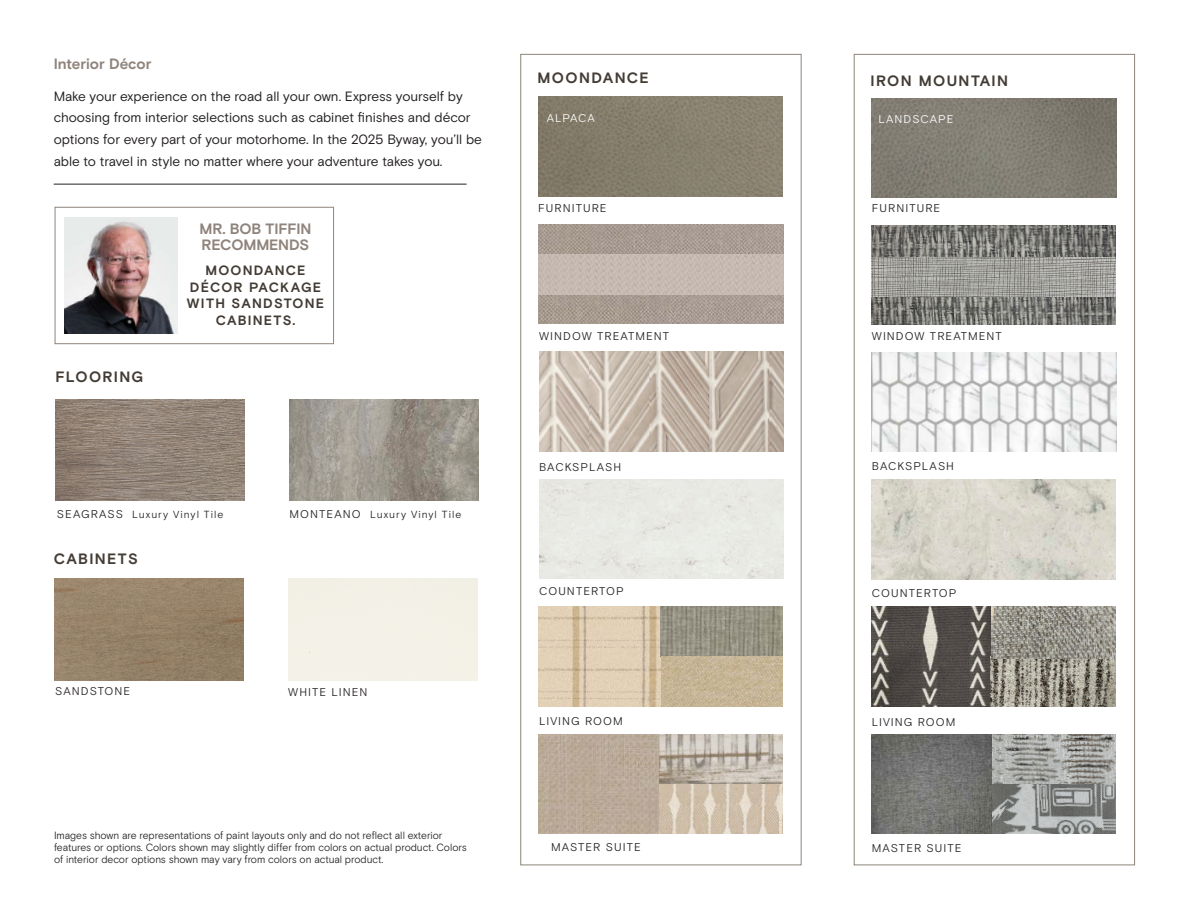
<style>
.page{position:relative;width:1188px;height:918px;background:#fff}
.page>*{position:absolute;margin:0;border:0;box-sizing:border-box;transform-origin:0 0}
.t1{font:700 15px "Basis Grotesque Pro";letter-spacing:.085em;color:#433c35}
.t2{font:700 15px/16.5px "Basis Grotesque Pro";letter-spacing:-.01em;color:#8f847c}
.t3{font:13.5px/21.8px "Basis Grotesque Pro";letter-spacing:-.01em;color:#231f20}
.t4{font:700 13.5px/16.5px "Basis Grotesque Pro";letter-spacing:.085em;color:#433c35;text-align:center}
.Decor-Label{font:11.25px "Basis Grotesque Pro Off White";letter-spacing:.09em;color:#231f20}
.t5{font:11.25px "Basis Grotesque Pro Off White";letter-spacing:.09em;color:#fff}
.t6{font:10.5px/12px "Basis Grotesque Pro Off White";letter-spacing:-.005em;color:#231f20}
.t7{font:10.35px "Basis Grotesque Pro Off White";letter-spacing:.1em;color:#231f20}
.s1{font-size:11.25px}
</style>
<div class="page">
<hr style="left:54px;top:184px;width:413px;height:1px;background:#231f20">
<img style="left:54px;top:579px;width:189px;height:101px">
<div style="left:854px;top:54px;width:281px;height:811px;background:#fff;border:1px solid #8c857c"></div>
<div style="left:520px;top:54px;width:282px;height:811px;background:#fff;border:1px solid #8c857c"></div>
<img style="left:872px;top:480px;width:244px;height:99px">
<div style="left:539px;top:479px;width:244px;height:100px;background:#e8e9e4"></div>
<img style="left:538px;top:734px;width:121px;height:100px">
<svg style="left:659px;top:784px;width:123px;height:50px;background:#d3c3b0"></svg>
<svg style="left:659px;top:734px;width:123px;height:50px;background:#bfb6ab"></svg>
<img style="left:538px;top:607px;width:123px;height:99px">
<svg style="left:661px;top:607px;width:121px;height:50px;background:#959282"></svg>
<svg style="left:661px;top:657px;width:121px;height:49px;background:#c5b495"></svg>
<img style="left:538px;top:224px;width:245px;height:100px">
<div style="left:538px;top:255px;width:245px;height:40px;background:#c7bab2"></div>
<img style="left:872px;top:225px;width:244px;height:100px">
<img style="left:872px;top:257px;width:244px;height:40px">
<img style="left:539px;top:352px;width:244px;height:99px">
<img style="left:538px;top:97px;width:244px;height:99px">
<img style="left:872px;top:353px;width:244px;height:99px">
<img style="left:872px;top:98px;width:244px;height:100px">
<div style="left:55px;top:207px;width:279px;height:137px;border:1px solid #8f847c"></div>
<img style="left:64px;top:218px;width:113px;height:115px">
<img style="left:872px;top:606px;width:119px;height:100px">
<img style="left:991px;top:658px;width:125px;height:48px">
<svg style="left:991px;top:606px;width:125px;height:52px;background:#97948b"></svg>
<img style="left:872px;top:734px;width:121px;height:100px">
<svg style="left:993px;top:784px;width:123px;height:50px;background:#929493"></svg>
<svg style="left:993px;top:734px;width:123px;height:50px;background:#a1a19e"></svg>
<img style="left:55px;top:400px;width:189px;height:101px">
<img style="left:290px;top:399px;width:189px;height:102px">
<p class="t2" style="left:54px;top:56px;width:99px">Interior Décor</p>
<p class="t3" style="left:54px;top:85px;width:430px">Make your experience on the road all your own. Express yourself by choosing from interior selections such as cabinet finishes and décor options for every part of your motorhome. In the 2025 Byway, you’ll be able to travel in style no matter where your adventure takes you.</p>
<p class="t1" style="left:55px;top:368px;width:89px">FLOORING</p>
<p class="t2" style="left:200px;top:221px;width:113px">MR. BOB TIFFIN<br>RECOMMENDS</p>
<p class="t4" style="left:187px;top:263px;width:139px">MOONDANCE<br>DÉCOR PACKAGE<br>WITH SANDSTONE<br>CABINETS.</p>
<p class="t7" style="left:57px;top:509px;width:168px"><span class="s1">SEAGRASS</span> Luxury Vinyl Tile</p>
<p class="t7" style="left:290px;top:508px;width:173px"><span class="s1">MONTEANO</span> Luxury Vinyl Tile</p>
<p class="t1" style="left:54px;top:550px;width:86px">CABINETS</p>
<p class="Decor-Label" style="left:55px;top:685px;width:77px">SANDSTONE</p>
<p class="Decor-Label" style="left:288px;top:686px;width:81px">WHITE LINEN</p>
<p class="t6" style="left:54px;top:829px;width:414px">Images shown are representations of paint layouts only and do not reflect all exterior features or options. Colors shown may slightly differ from colors on actual product. Colors of interior decor options shown may vary from colors on actual product.</p>
<p class="t1" style="left:538px;top:69px;width:113px">MOONDANCE</p>
<p class="t1" style="left:871px;top:72px;width:139px">IRON MOUNTAIN</p>
<p class="t5" style="left:547px;top:112px;width:50px">ALPACA</p>
<p class="t5" style="left:879px;top:112px;width:76px">LANDSCAPE</p>
<p class="Decor-Label" style="left:538px;top:202px;width:70px">FURNITURE</p>
<p class="Decor-Label" style="left:872px;top:202px;width:70px">FURNITURE</p>
<p class="Decor-Label" style="left:539px;top:329px;width:132px">WINDOW TREATMENT</p>
<p class="Decor-Label" style="left:872px;top:330px;width:132px">WINDOW TREATMENT</p>
<p class="Decor-Label" style="left:539px;top:460px;width:84px">BACKSPLASH</p>
<p class="Decor-Label" style="left:872px;top:460px;width:84px">BACKSPLASH</p>
<p class="Decor-Label" style="left:539px;top:584px;width:86px">COUNTERTOP</p>
<p class="Decor-Label" style="left:872px;top:587px;width:86px">COUNTERTOP</p>
<p class="Decor-Label" style="left:539px;top:714px;width:85px">LIVING ROOM</p>
<p class="Decor-Label" style="left:872px;top:716px;width:85px">LIVING ROOM</p>
<p class="Decor-Label" style="left:551px;top:841px;width:91px">MASTER SUITE</p>
<p class="Decor-Label" style="left:872px;top:842px;width:91px">MASTER SUITE</p>
</div>
